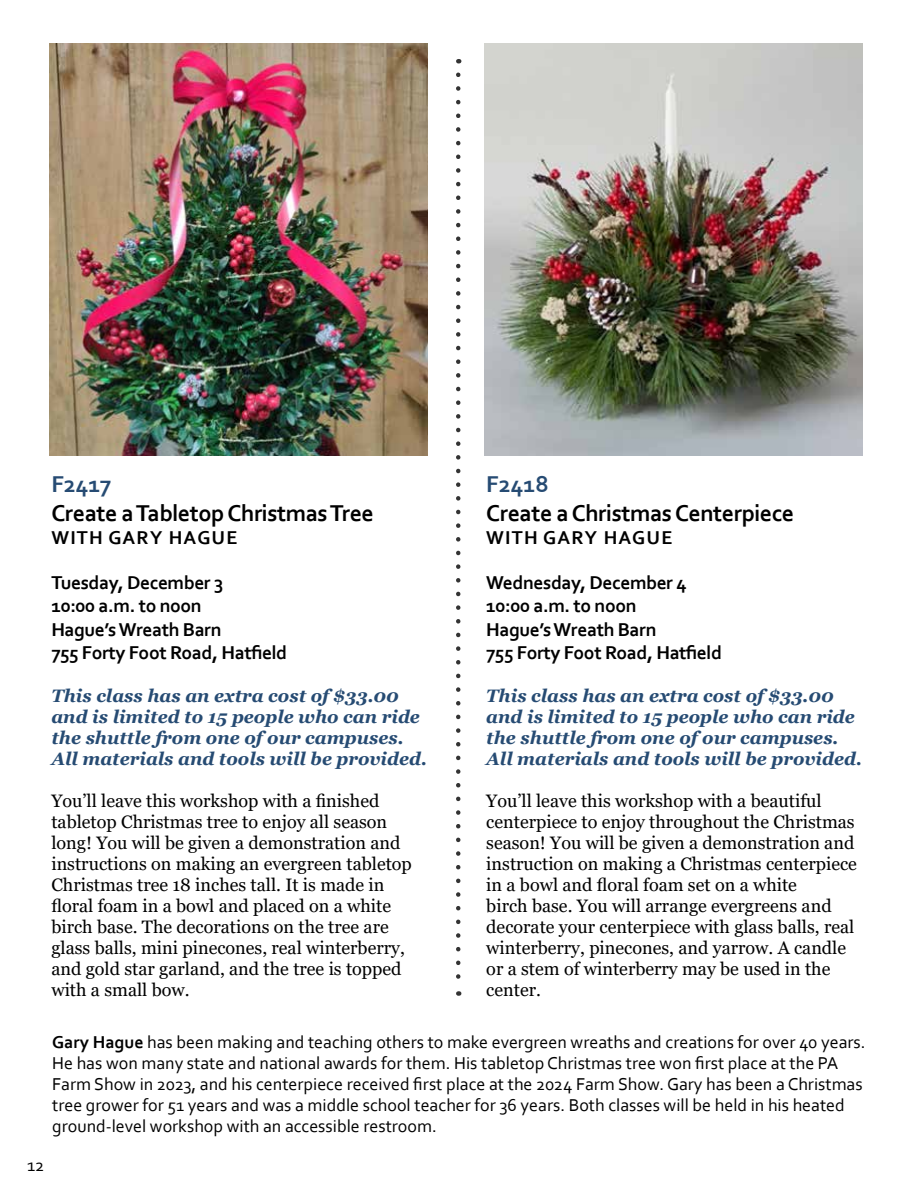
<style>
.page{position:relative;width:918px;height:1188px;background:#fff}
.page>*{position:absolute;margin:0;border:0;box-sizing:border-box;transform-origin:0 0}
.t1{font:700 24px "Corbel";letter-spacing:-.02em;color:#000}
.t2{font:700 24px "Corbel";color:#264b73}
.t3{font:700 19.5px/23.4px "Corbel";letter-spacing:-.02em;color:#000}
.t4{font:700 19.5px "Corbel";letter-spacing:.06em;color:#000}
.t5{font:18px/21px "Georgia";color:#000}
.t6{font:18px/21px "Corbel";color:#000}
.t7{font:italic 700 18px/21px "Georgia";color:#264b73}
.s1{font-weight:700}
</style>
<div class="page">
<svg style="left:456px;top:75px;width:4px;height:921px"></svg>
<img style="left:484px;top:43px;width:378px;height:413px">
<img style="left:50px;top:43px;width:378px;height:413px">
<h1 class="t2" style="left:51px;top:469px;width:62px">F2417</h1>
<h1 class="t1" style="left:51px;top:498px;width:324px">Create a Tabletop Christmas Tree</h1>
<p class="t4" style="left:51px;top:525px;width:188px">WITH GARY HAGUE</p>
<p class="t3" style="left:51px;top:570px;width:237px">Tuesday, December 3<br>10:00 a.m. to noon<br>Hague’s Wreath Barn<br>755 Forty Foot Road, Hatfield</p>
<p class="t7" style="left:51px;top:685px;width:377px">This class has an extra cost of $33.00 and is limited to 15 people who can ride the shuttle from one of our campuses.<br>All materials and tools will be provided.</p>
<p class="t5" style="left:51px;top:791px;width:362px">You’ll leave this workshop with a finished tabletop Christmas tree to enjoy all season long! You will be given a demonstration and instructions on making an evergreen tabletop Christmas tree 18 inches tall. It is made in floral foam in a bowl and placed on a white birch base. The decorations on the tree are glass balls, mini pinecones, real winterberry, and gold star garland, and the tree is topped with a small bow.</p>
<h1 class="t2" style="left:486px;top:469px;width:64px">F2418</h1>
<h1 class="t1" style="left:486px;top:498px;width:309px">Create a Christmas Centerpiece</h1>
<p class="t4" style="left:486px;top:525px;width:188px">WITH GARY HAGUE</p>
<p class="t3" style="left:486px;top:570px;width:237px">Wednesday, December 4<br>10:00 a.m. to noon<br>Hague’s Wreath Barn<br>755 Forty Foot Road, Hatfield</p>
<p class="t7" style="left:486px;top:685px;width:377px">This class has an extra cost of $33.00 and is limited to 15 people who can ride the shuttle from one of our campuses.<br>All materials and tools will be provided.</p>
<p class="t5" style="left:486px;top:791px;width:372px">You’ll leave this workshop with a beautiful centerpiece to enjoy throughout the Christmas season! You will be given a demonstration and instruction on making a Christmas centerpiece in a bowl and floral foam set on a white<br>birch base. You will arrange evergreens and decorate your centerpiece with glass balls, real winterberry, pinecones, and yarrow. A candle or a stem of winterberry may be used in the center.</p>
<p class="t6" style="left:52px;top:1031px;width:815px"><span class="s1">Gary Hague</span> has been making and teaching others to make evergreen wreaths and creations for over 40 years.<br>He has won many state and national awards for them. His tabletop Christmas tree won first place at the PA Farm Show in 2023, and his centerpiece received first place at the 2024 Farm Show. Gary has been a Christmas tree grower for 51 years and was a middle school teacher for 36 years. Both classes will be held in his heated ground-level workshop with an accessible restroom.</p>
<p class="t6" style="left:27px;top:1155px;width:19px">12</p>
</div>
